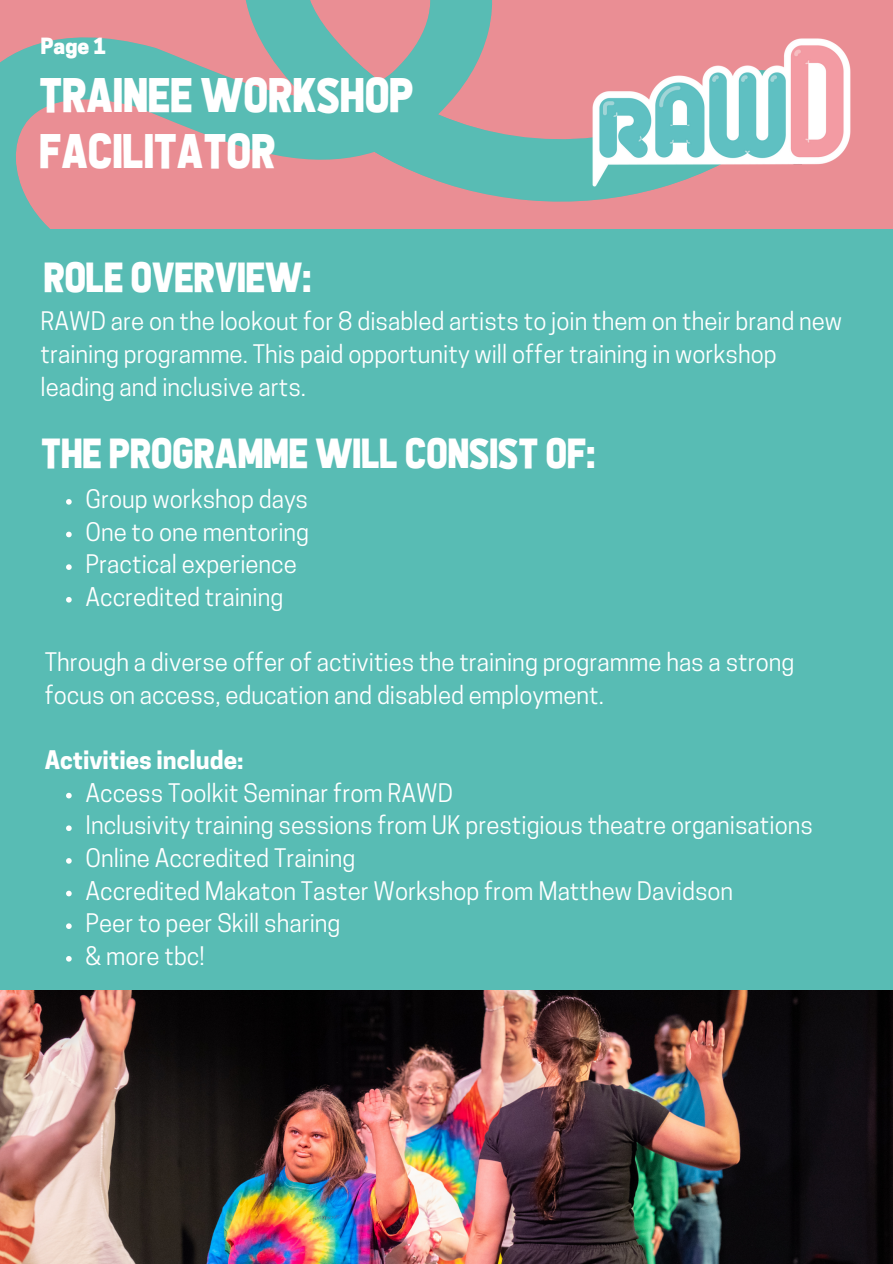
<style>
.page{position:relative;width:893px;height:1264px;background:#fff}
.page>*{position:absolute;margin:0;border:0;box-sizing:border-box;transform-origin:0 0}
.t1{font:48.3px/55.7px "Allthe Waytothe Sun";color:#fff}
.t2{font:41.85px "Allthe Waytothe Sun";color:#fff}
.t3{font:24px/32.7px "Cooper Hewitt";color:#fff}
.t4{font:700 24px "Cooper Hewitt";color:#fff}
.t5{font:800 21px "Cooper Hewitt";color:#fff}
</style>
<div class="page">
<div style="left:0;top:0;width:892px;height:229px;background:#ea8e94"></div>
<svg style="left:0;top:0;width:655px;height:229px"></svg>
<img style="left:590px;top:37px;width:261px;height:152px">
<div style="left:0;top:229px;width:892px;height:1032px;background:#58bcb4"></div>
<svg style="left:66px;top:499px;width:6px;height:5px"></svg>
<svg style="left:66px;top:531px;width:6px;height:6px"></svg>
<svg style="left:66px;top:564px;width:6px;height:6px"></svg>
<svg style="left:66px;top:597px;width:6px;height:5px"></svg>
<svg style="left:66px;top:792px;width:6px;height:6px"></svg>
<svg style="left:66px;top:825px;width:6px;height:6px"></svg>
<svg style="left:66px;top:858px;width:6px;height:5px"></svg>
<svg style="left:66px;top:890px;width:6px;height:6px"></svg>
<svg style="left:66px;top:923px;width:6px;height:6px"></svg>
<svg style="left:66px;top:956px;width:6px;height:5px"></svg>
<img style="left:0;top:990px;width:892px;height:273px">
<p class="t5" style="left:41px;top:38px;width:67px">Page 1</p>
<p class="t1" style="left:41px;top:69px;width:375px">TRAINEE WORKSHOP<br>FACILITATOR</p>
<p class="t2" style="left:45px;top:257px;width:269px">ROLE OVERVIEW:</p>
<p class="t3" style="left:41px;top:308px;width:803px">RAWD are on the lookout for 8 disabled artists to join them on their brand new training programme. This paid opportunity will offer training in workshop leading and inclusive arts.</p>
<p class="t2" style="left:42px;top:433px;width:555px">THE PROGRAMME WILL CONSIST OF:</p>
<p class="t3" style="left:85px;top:485px;width:224px">Group workshop days</p>
<h1 class="t3" style="left:85px;top:518px;width:225px">One to one mentoring</h1>
<p class="t3" style="left:85px;top:551px;width:213px">Practical experience</p>
<h2 class="t3" style="left:85px;top:583px;width:199px">Accredited training</h2>
<h3 class="t3" style="left:45px;top:649px;width:751px">Through a diverse offer of activities the training programme has a strong focus on access, education and disabled employment.</h3>
<h2 class="t4" style="left:45px;top:751px;width:200px">Activities include:</h2>
<p class="t3" style="left:85px;top:779px;width:369px">Access Toolkit Seminar from RAWD</p>
<p class="t3" style="left:85px;top:812px;width:729px">Inclusivity training sessions from UK prestigious theatre organisations</p>
<p class="t3" style="left:85px;top:844px;width:271px">Online Accredited Training</p>
<p class="t3" style="left:85px;top:877px;width:649px">Accredited Makaton Taster Workshop from Matthew Davidson</p>
<h3 class="t3" style="left:85px;top:910px;width:256px">Peer to peer Skill sharing</h3>
<h3 class="t3" style="left:85px;top:942px;width:121px">&amp; more tbc!</h3>
</div>
